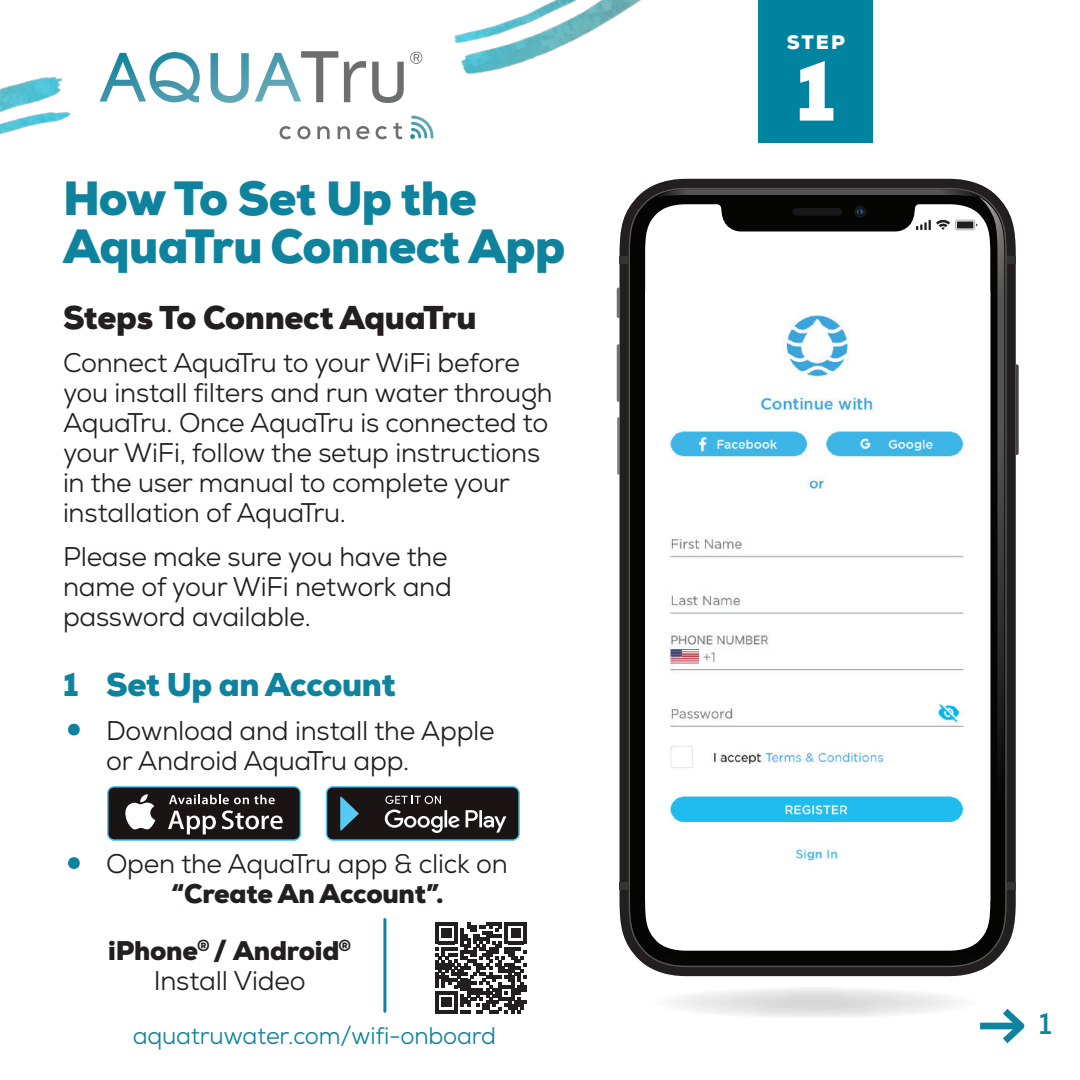
<style>
.page{position:relative;width:1080px;height:1080px;background:#fff}
.page>*{position:absolute;margin:0;border:0;box-sizing:border-box;transform-origin:0 0}
.t1{font:900 83.7px "Nexa";color:#fff}
.t2{font:900 48px/48px "Nexa";letter-spacing:-.01em;color:#0f839e}
.t3{font:900 33px "Nexa";letter-spacing:-.01em;color:#231f20}
.t4{font:900 33px "Nexa";letter-spacing:-.01em;color:#0f839e}
.t5{font:700 30px "Nexa";color:#0f839e}
.t6{font:27px/30px "Nexa";letter-spacing:-.01em;color:#231f20}
.t7{font:900 27px "Nexa";letter-spacing:-.01em;color:#231f20}
.t8{font:24px "Nexa";letter-spacing:-.01em;color:#0f839e}
.t9{font:900 19.5px "Nexa";color:#fff}
.s1{font-size:57px;color:#0f839e}
.s2{font-weight:900}
</style>
<div class="page">
<svg style="left:651px;top:987px;width:329px;height:32px;fill:#ecebeb"></svg>
<svg style="left:620px;top:179px;width:396px;height:797px;fill:#231f20"></svg>
<svg style="left:628px;top:188px;width:379px;height:779px"></svg>
<svg style="left:617px;top:288px;width:3px;height:30px"></svg>
<svg style="left:617px;top:344px;width:3px;height:58px"></svg>
<svg style="left:617px;top:417px;width:3px;height:58px"></svg>
<svg style="left:1016px;top:364px;width:3px;height:91px"></svg>
<div style="left:620px;top:256px;width:8px;height:8px;background:#353435"></div>
<div style="left:620px;top:882px;width:8px;height:7px;background:#353435"></div>
<div style="left:1007px;top:882px;width:9px;height:7px;background:#353435"></div>
<div style="left:1007px;top:256px;width:9px;height:8px;background:#353435"></div>
<svg style="left:631px;top:189px;width:373px;height:775px"></svg>
<div style="left:108px;top:787px;width:192px;height:53px;background:#1a1415;border-radius:6px"></div>
<div style="left:107px;top:786px;width:194px;height:55px;border:2px solid #57c9f3;border-radius:6px"></div>
<svg style="left:125px;top:794px;width:30px;height:35px"></svg>
<svg style="left:169px;top:795px;width:60px;height:9px"></svg>
<svg style="left:236px;top:795px;width:39px;height:9px"></svg>
<svg style="left:168px;top:811px;width:48px;height:23px"></svg>
<svg style="left:222px;top:810px;width:61px;height:19px"></svg>
<div style="left:326px;top:787px;width:193px;height:53px;background:#1a1415;border-radius:6px"></div>
<div style="left:326px;top:786px;width:194px;height:55px;border:2px solid #57c9f3;border-radius:6px"></div>
<svg style="left:385px;top:810px;width:121px;height:23px"></svg>
<svg style="left:340px;top:796px;width:19px;height:35px"></svg>
<svg style="left:385px;top:796px;width:56px;height:8px"></svg>
<div style="left:980px;top:1023px;width:41px;height:6px;background:#0f839e"></div>
<svg style="left:996px;top:1008px;width:29px;height:36px"></svg>
<hr style="left:383px;top:920px;width:3px;height:91px;background:#0f839e">
<svg style="left:436px;top:922px;width:91px;height:91px"></svg>
<div style="left:758px;top:0;width:115px;height:142px;background:#00839f"></div>
<img style="left:454px;top:0;width:187px;height:75px">
<img style="left:0;top:76px;width:71px;height:59px">
<svg style="left:100px;top:52px;width:100px;height:50px"></svg>
<svg style="left:211px;top:53px;width:38px;height:50px"></svg>
<svg style="left:255px;top:51px;width:83px;height:51px"></svg>
<svg style="left:344px;top:61px;width:22px;height:41px"></svg>
<svg style="left:372px;top:62px;width:32px;height:41px"></svg>
<svg style="left:410px;top:52px;width:12px;height:12px"></svg>
<svg style="left:280px;top:126px;width:11px;height:13px"></svg>
<svg style="left:297px;top:126px;width:13px;height:13px"></svg>
<svg style="left:317px;top:126px;width:13px;height:13px"></svg>
<svg style="left:338px;top:126px;width:12px;height:13px"></svg>
<svg style="left:356px;top:126px;width:14px;height:13px"></svg>
<svg style="left:376px;top:126px;width:11px;height:13px"></svg>
<svg style="left:393px;top:123px;width:10px;height:16px"></svg>
<svg style="left:410px;top:116px;width:24px;height:23px"></svg>
<p class="t2" style="left:63px;top:174px;width:504px">How To Set Up the<br>AquaTru Connect App</p>
<p class="t3" style="left:63px;top:296px;width:415px">Steps To Connect AquaTru</p>
<p class="t6" style="left:63px;top:348px;width:491px">Connect AquaTru to your WiFi before you install filters and run water through AquaTru. Once AquaTru is connected to your WiFi, follow the setup instructions in the user manual to complete your installation of AquaTru.</p>
<p class="t6" style="left:63px;top:541px;width:390px">Please make sure you have the name of your WiFi network and password available.</p>
<p class="t4" style="left:63px;top:663px;width:334px">1 Set Up an Account</p>
<p class="t6" style="left:106px;top:715px;width:390px;text-indent:-43px"><span class="s1">•</span> Download and install the Apple or Android AquaTru app.</p>
<p class="t6" style="left:171px;top:849px;width:338px;text-indent:-108px"><span class="s1">•</span> Open the AquaTru app &amp; click on <span class="s2">“Create An Account”.</span></p>
<p class="t7" style="left:108px;top:934px;width:244px">iPhone<sup>®</sup> / Android<sup>®</sup></p>
<p class="t6" style="left:154px;top:966px;width:153px">Install Video</p>
<p class="t8" style="left:133px;top:1020px;width:365px">aquatruwater.com/wifi-onboard</p>
<p class="t9" style="left:787px;top:29px;width:60px">STEP</p>
<p class="t1" style="left:796px;top:38px;width:41px">1</p>
<p class="t5" style="left:1039px;top:1005px;width:15px">1</p>
</div>
